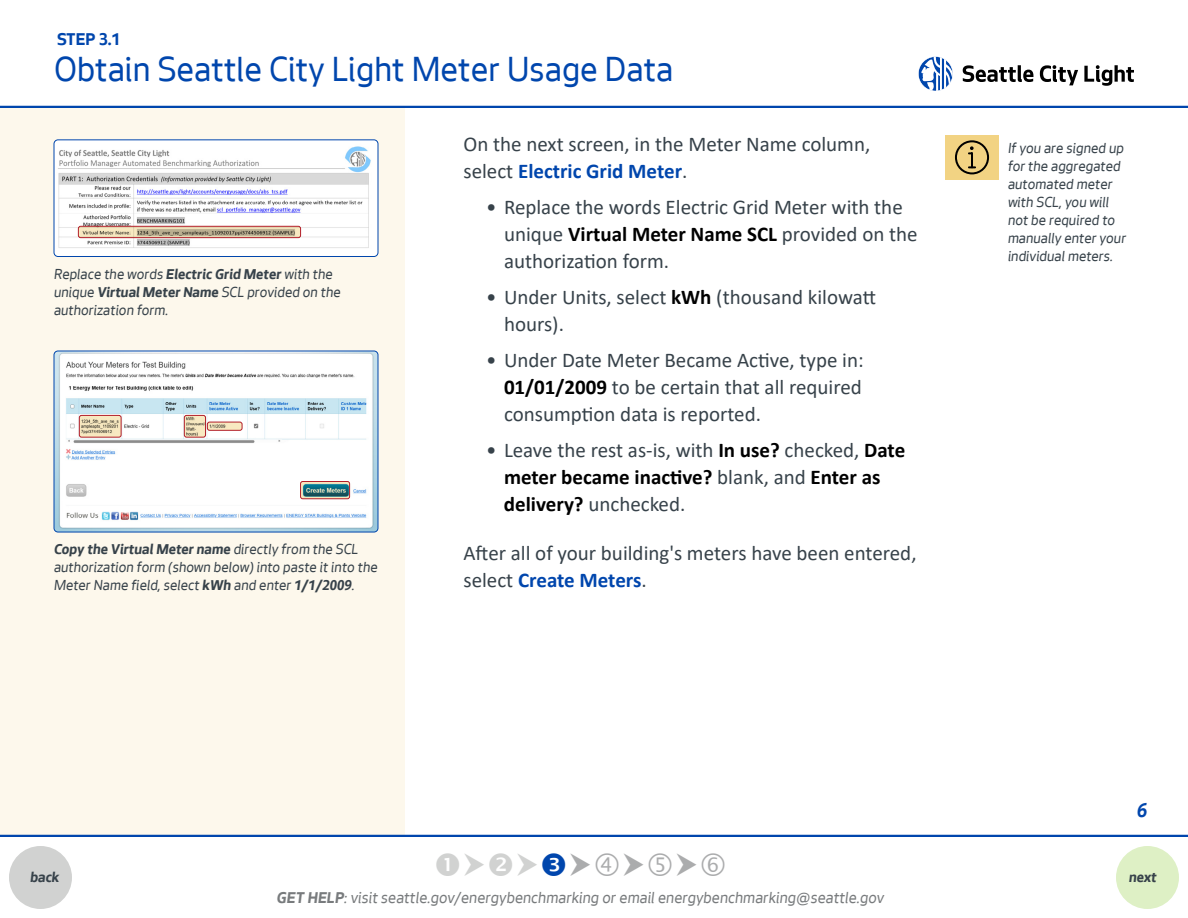
<style>
.page{position:relative;width:1188px;height:918px;background:#fff}
.page>*{position:absolute;margin:0;border:0;box-sizing:border-box;transform-origin:0 0}
.t1{font:36px "Seattle Text";color:#0046ad}
.Body_Checkbox{font:21px/27px "Calibri";color:#37424a}
.t2{font:italic 700 21px "Seattle Text";color:#0046ad}
.t3{font:700 18px "Seattle Text";color:#0046ad}
.t4{font:italic 16.5px "Seattle Text";color:#787b7d}
.Tip{font:italic 15px/18px "Seattle Text";color:#37424a}
.Caption_Tip{font:italic 15px/18px "Seattle Text";color:#37424a}
.t5{font:italic 700 15px "Seattle Text";color:#37424a}
.s1{font-weight:700}
.s2{font-weight:700;color:#0046ad}
.s3{font-weight:700;color:#000}
</style>
<div class="page">
<div style="left:1116px;top:846px;width:63px;height:63px;background:#def0c5;border-radius:50%"></div>
<div style="left:9px;top:846px;width:63px;height:63px;background:#d1d2d1;border-radius:50%"></div>
<div style="left:0;top:108px;width:405px;height:729px;background:#fdf8ec"></div>
<hr style="left:0;top:106px;width:1188px;height:2px;background:#0046ad">
<hr style="left:0;top:835px;width:1188px;height:2px;background:#0046ad">
<div style="left:54px;top:140px;width:324px;height:116px;background:#fff;border-radius:4px"></div>
<img style="left:54px;top:140px;width:324px;height:108px">
<div style="left:54px;top:140px;width:324px;height:117px;border:1px solid #0046ad;border-radius:4px"></div>
<svg style="left:78px;top:226px;width:223px;height:12px;background:#baae90"></svg>
<div style="left:78px;top:226px;width:223px;height:12px;border:1px solid #b21e28;border-radius:2px"></div>
<img style="left:54px;top:351px;width:324px;height:181px">
<div style="left:54px;top:351px;width:324px;height:181px;border:1px solid #0046ad;border-radius:4px"></div>
<svg style="left:79px;top:415px;width:42px;height:22px"></svg>
<div style="left:79px;top:415px;width:43px;height:23px;border:1px solid #b21e28;border-radius:2px"></div>
<svg style="left:207px;top:422px;width:35px;height:8px"></svg>
<div style="left:207px;top:422px;width:35px;height:9px;border:1px solid #b21e28;border-radius:2px"></div>
<svg style="left:184px;top:415px;width:22px;height:22px"></svg>
<div style="left:184px;top:415px;width:22px;height:23px;border:1px solid #b21e28;border-radius:2px"></div>
<svg style="left:301px;top:482px;width:49px;height:17px"></svg>
<div style="left:300px;top:481px;width:50px;height:18px;border:1px solid #b21e28;border-radius:2px"></div>
<svg style="left:1084px;top:65px;width:50px;height:21px"></svg>
<svg style="left:1040px;top:65px;width:38px;height:20px"></svg>
<svg style="left:963px;top:65px;width:70px;height:17px"></svg>
<svg style="left:918px;top:56px;width:35px;height:35px"></svg>
<div style="left:945px;top:135px;width:54px;height:45px;background:#f2d383"></div>
<div style="left:955px;top:140px;width:34px;height:34px;border:2px solid #000;border-radius:50%"></div>
<svg style="left:969px;top:146px;width:6px;height:22px"></svg>
<p class="t3" style="left:57px;top:27px;width:65px">STEP 3.1</p>
<h1 class="t1" style="left:54px;top:46px;width:621px">Obtain Seattle City Light Meter Usage Data</h1>
<p class="Caption_Tip" style="left:54px;top:264px;width:288px">Replace the words <span class="s1">Electric Grid Meter</span> with the unique <span class="s1">Virtual Meter Name</span> SCL provided on the authorization form.</p>
<p class="Tip" style="left:54px;top:540px;width:325px"><span class="s1">Copy the Virtual Meter name</span> directly from the SCL authorization form (shown below) into paste it into the<br>Meter Name field, select <span class="s1">kWh</span> and enter <span class="s1">1/1/2009</span>.</p>
<p class="Body_Checkbox" style="left:464px;top:130px;width:408px">On the next screen, in the Meter Name column, select <span class="s2">Electric Grid Meter</span>.</p>
<p class="Body_Checkbox" style="left:504px;top:193px;width:415px;text-indent:-18px">• Replace the words Electric Grid Meter with the unique <span class="s3">Virtual Meter Name SCL</span> provided on the authorization form.</p>
<p class="Body_Checkbox" style="left:504px;top:283px;width:374px;text-indent:-18px">• Under Units, select <span class="s3">kWh</span> (thousand kilowatt hours).</p>
<p class="Body_Checkbox" style="left:504px;top:346px;width:361px;text-align:justify;text-indent:-18px">• Under Date Meter Became Active, type in:<br><span class="s3">01/01/2009</span> to be certain that all required consumption data is reported.</p>
<p class="Body_Checkbox" style="left:504px;top:436px;width:403px;text-indent:-18px">• Leave the rest as-is, with <span class="s3">In use?</span> checked, <span class="s3">Date meter became inactive?</span> blank, and <span class="s3">Enter as delivery?</span> unchecked.</p>
<p class="Body_Checkbox" style="left:464px;top:539px;width:455px">After all of your building's meters have been entered, select <span class="s2">Create Meters</span>.</p>
<p class="Tip" style="left:1008px;top:138px;width:120px">If you are signed up for the aggregated automated meter with SCL, you will not be required to manually enter your individual meters.</p>
<p class="t2" style="left:1137px;top:796px;width:12px">6</p>
<p class="t5" style="left:30px;top:867px;width:31px">back</p>
<p class="t5" style="left:1129px;top:867px;width:29px">next</p>
<p class="t4" style="left:277px;top:887px;width:609px"><span class="s1">GET HELP</span>: visit seattle.gov/energybenchmarking or email energybenchmarking@seattle.gov</p>
</div>
